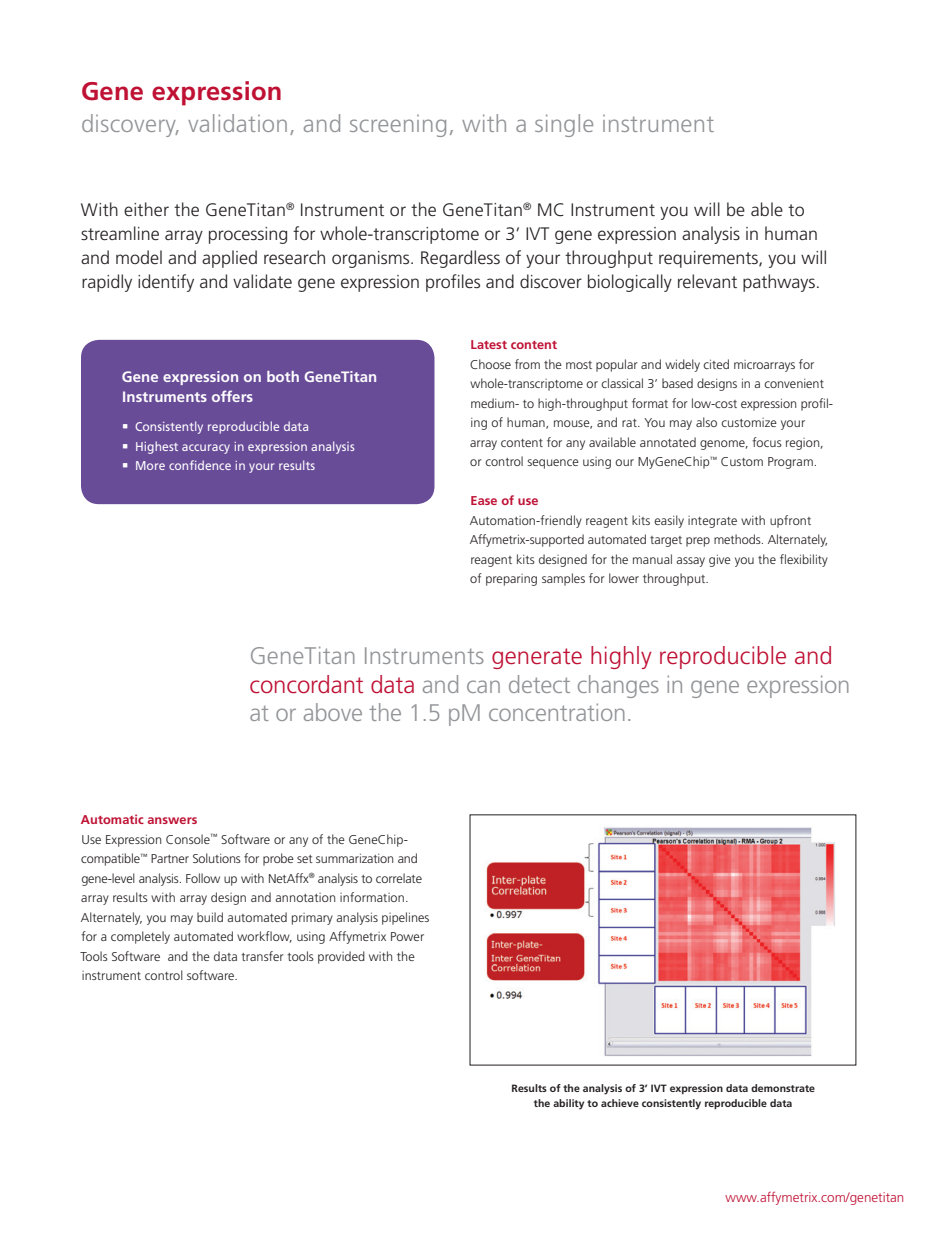
<style>
.page{position:relative;width:945px;height:1242px;background:#fff}
.page>*{position:absolute;margin:0;border:0;box-sizing:border-box;transform-origin:0 0}
.t1{font:700 25.5px "Frutiger LT Std";letter-spacing:.01em;color:#bf1134}
.t2{font:300 24px/28.5px "Frutiger LT Std";letter-spacing:.005em;color:#939598}
.t3{font:300 18px/24px "Frutiger LT Std";color:#231f20}
.t4{font:700 15px/19.5px "Frutiger LT Std";letter-spacing:.005em;color:#fff}
.t5{font:300 13.5px "Frutiger LT Std";color:#bf1134}
.t6{font:300 12.75px/19.5px "Frutiger LT Std";letter-spacing:.005em;color:#231f20}
.t7{font:12.75px/19.5px "Frutiger LT Std";letter-spacing:.005em;color:#fff;scale:.95 1}
.t8{font:700 12.75px "Frutiger LT Std";letter-spacing:.005em;color:#bf1134}
.t9{font:700 10.5px/15px "Frutiger LT Std";letter-spacing:.005em;color:#231f20;text-align:center}
.s1{color:#bf1134}
.s2{font-weight:700;color:#bf1134}
</style>
<div class="page">
<div style="left:81px;top:340px;width:353px;height:164px;background:#684c98;border-radius:18px"></div>
<img style="left:486px;top:827px;width:349px;height:229px">
<h1 class="t1" style="left:81px;top:76px;width:203px">Gene expression</h1>
<h2 class="t2" style="left:81px;top:109px;width:635px">discovery, validation, and screening, with a single instrument</h2>
<p class="t3" style="left:81px;top:198px;width:748px">With either the GeneTitan<sup>®</sup> Instrument or the GeneTitan<sup>®</sup> MC Instrument you will be able to streamline array processing for whole-transcriptome or 3’ IVT gene expression analysis in human and model and applied research organisms. Regardless of your throughput requirements, you will rapidly identify and validate gene expression profiles and discover biologically relevant pathways.</p>
<p class="t4" style="left:122px;top:367px;width:257px">Gene expression on both GeneTitan<br>Instruments offers</p>
<p class="t7" style="left:135px;top:417px;width:233px">Consistently reproducible data<br>Highest accuracy in expression analysis<br>More confidence in your results</p>
<p class="t8" style="left:471px;top:337px;width:88px">Latest content</p>
<p class="t6" style="left:470px;top:355px;width:365px">Choose from the most popular and widely cited microarrays for whole-transcriptome or classical 3’ based designs in a convenient medium- to high-throughput format for low-cost expression profil&shy;ing of human, mouse, and rat. You may also customize your array content for any available annotated genome, focus region, or control sequence using our MyGeneChip<sup>™</sup> Custom Program.</p>
<p class="t8" style="left:471px;top:493px;width:69px">Ease of use</p>
<p class="t6" style="left:470px;top:511px;width:360px">Automation-friendly reagent kits easily integrate with upfront Affymetrix-supported automated target prep methods. Alternately, reagent kits designed for the manual assay give you the flexibility of preparing samples for lower throughput.</p>
<h2 class="t2" style="left:249px;top:642px;width:603px">GeneTitan Instruments <span class="s1">generate highly reproducible and concordant data</span> and can detect changes in gene expression at or above the 1.5 pM concentration.</h2>
<p class="t6" style="left:81px;top:810px;width:351px"><span class="s2">Automatic answers<br></span>Use Expression Console<sup>™</sup> Software or any of the GeneChip&shy;compatible<sup>™</sup> Partner Solutions for probe set summarization and gene-level analysis. Follow up with NetAffx<sup>®</sup> analysis to correlate array results with array design and annotation information.<br>Alternately, you may build automated primary analysis pipelines for a completely automated workflow, using Affymetrix Power Tools Software and the data transfer tools provided with the instrument control software.</p>
<p class="t9" style="left:512px;top:1081px;width:305px">Results of the analysis of 3’ IVT expression data demonstrate the ability to achieve consistently reproducible data</p>
<p class="t5" style="left:726px;top:1190px;width:180px">www.affymetrix.com/genetitan</p>
</div>
